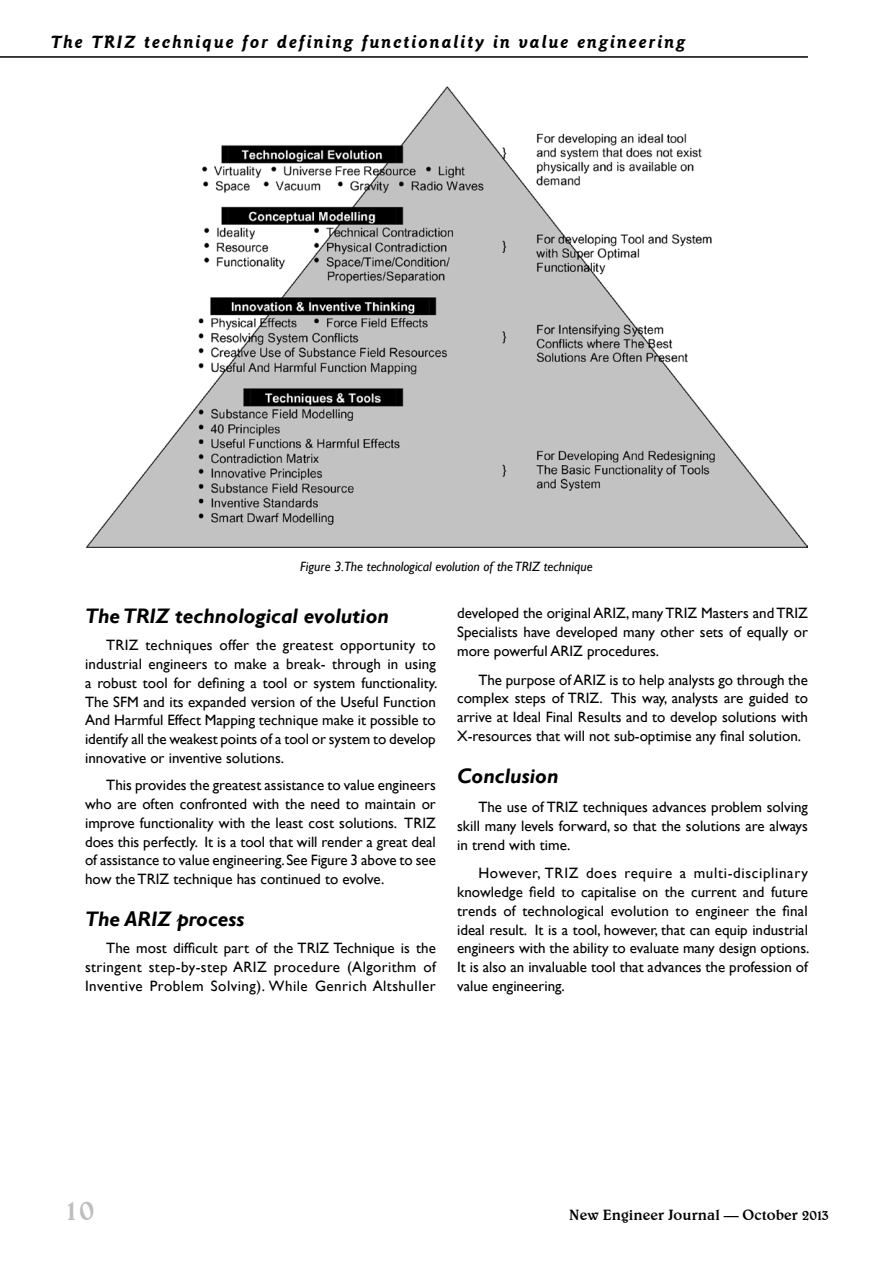
<style>
.page{position:relative;width:893px;height:1263px;background:#fff}
.page>*{position:absolute;margin:0;border:0;box-sizing:border-box;transform-origin:0 0}
.t1{font:500 30px "Belwe BT";color:#bcbec0}
.t2{font:italic 700 21px "Gill Sans";color:#000}
.t3{font:italic 700 18px "Goudy Sans IT Cby BT";letter-spacing:.1em;color:#000}
.t4{font:15px/18.8px "Gill Sans";color:#000;text-align:justify}
.t5{font:500 15px "Belwe BT";color:#000}
.t6{font:italic 13.5px "Gill Sans";color:#000}
</style>
<div class="page">
<img style="left:86px;top:86px;width:722px;height:461px">
<hr style="left:0;top:56px;width:808px;height:2px;background:#000">
<p class="t3" style="left:51px;top:30px;width:636px">The TRIZ technique for defining functionality in value engineering</p>
<p class="t6" style="left:300px;top:558px;width:294px">Figure 3.The technological evolution of the TRIZ technique</p>
<h2 class="t2" style="left:85px;top:603px;width:306px">The TRIZ technological evolution</h2>
<p class="t4" style="left:85px;top:636px;width:354px;text-indent:21px">TRIZ techniques offer the greatest opportunity to industrial engineers to make a break- through in using a robust tool for defining a tool or system functionality.<br>The SFM and its expanded version of the Useful Function And Harmful Effect Mapping technique make it possible to identify all the weakest points of a tool or system to develop innovative or inventive solutions.</p>
<p class="t4" style="left:85px;top:776px;width:352px;text-indent:21px">This provides the greatest assistance to value engineers who are often confronted with the need to maintain or improve functionality with the least cost solutions. TRIZ does this perfectly. It is a tool that will render a great deal of assistance to value engineering. See Figure 3 above to see how the TRIZ technique has continued to evolve.</p>
<h2 class="t2" style="left:85px;top:906px;width:161px">The ARIZ process</h2>
<p class="t4" style="left:85px;top:939px;width:352px;text-indent:21px">The most difficult part of the TRIZ Technique is the stringent step-by-step ARIZ procedure (Algorithm of Inventive Problem Solving). While Genrich Altshuller</p>
<p class="t4" style="left:457px;top:604px;width:352px">developed the original ARIZ, many TRIZ Masters and TRIZ Specialists have developed many other sets of equally or more powerful ARIZ procedures.</p>
<p class="t4" style="left:457px;top:670px;width:352px;text-indent:21px">The purpose of ARIZ is to help analysts go through the complex steps of TRIZ. This way, analysts are guided to arrive at Ideal Final Results and to develop solutions with X-resources that will not sub-optimise any final solution.</p>
<h2 class="t2" style="left:457px;top:764px;width:103px">Conclusion</h2>
<p class="t4" style="left:457px;top:798px;width:352px;text-indent:21px">The use of TRIZ techniques advances problem solving skill many levels forward, so that the solutions are always in trend with time.</p>
<p class="t4" style="left:457px;top:864px;width:354px;text-indent:21px">However, TRIZ does require a multi-disciplinary knowledge field to capitalise on the current and future trends of technological evolution to engineer the final ideal result. It is a tool, however, that can equip industrial engineers with the ability to evaluate many design options.<br>It is also an invaluable tool that advances the profession of value engineering.</p>
<h1 class="t1" style="left:64px;top:1191px;width:32px">10</h1>
<p class="t5" style="left:569px;top:1206px;width:261px">New Engineer Journal — October 2013</p>
</div>
